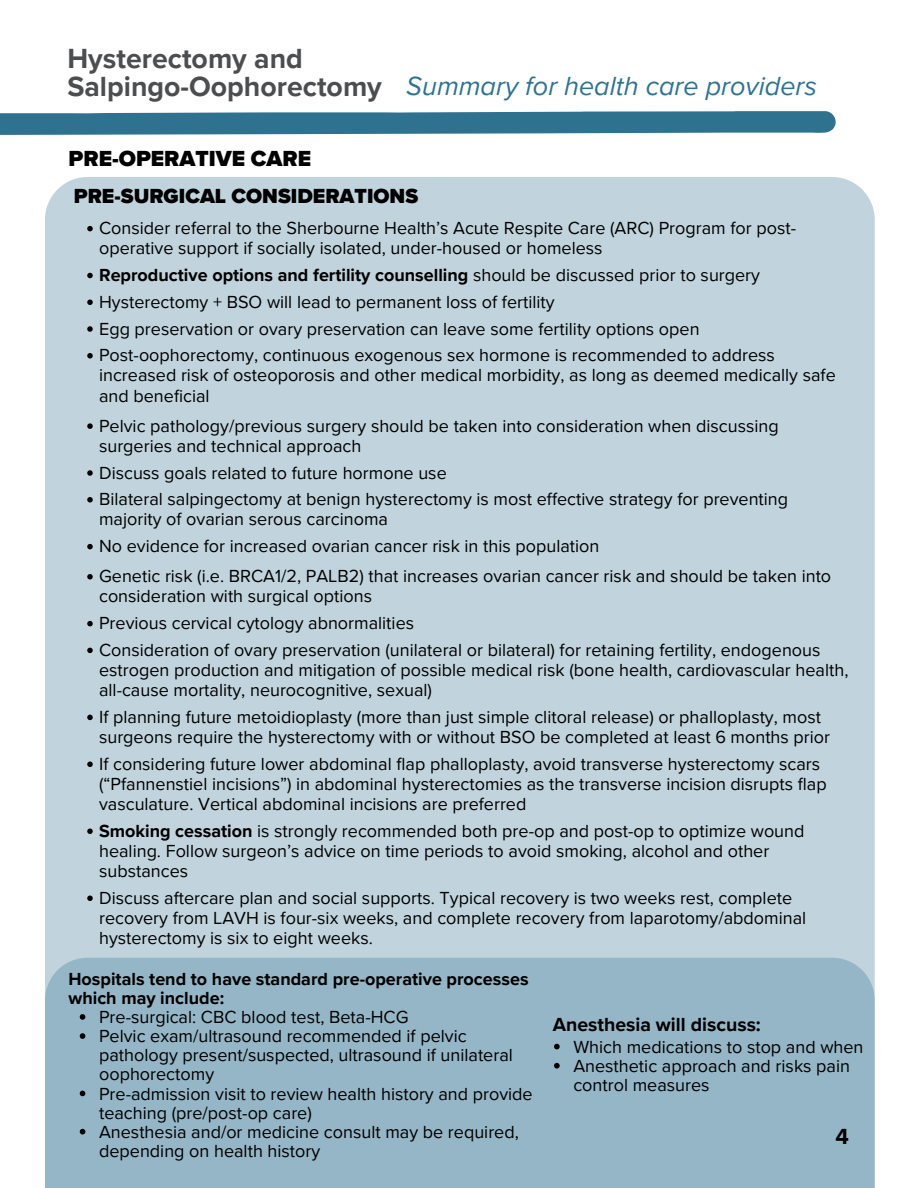
<style>
.page{position:relative;width:918px;height:1188px;background:#fff}
.page>*{position:absolute;margin:0;border:0;box-sizing:border-box;transform-origin:0 0}
.t1{font:700 28.5px/28.2px "Proxima Nova";color:#4c4d4f}
.t2{font:italic 27px "Proxima Nova";color:#2f7290}
.t3{font:900 22.5px "Proxima Nova";color:#000}
.t4{font:700 22.5px "Proxima Nova";color:#000}
.t5{font:900 21px "Proxima Nova";color:#000}
.t6{font:700 19.5px "Proxima Nova";color:#000}
.t7{font:18px/20.1px "Proxima Nova";color:#000}
.t8{font:700 18px/19.2px "Proxima Nova";color:#000}
.s1{font-weight:400}
.s2{font-weight:700}
</style>
<div class="page">
<svg style="left:0;top:111px;width:835px;height:24px;background:#44809b"></svg>
<div style="left:45px;top:177px;width:830px;height:781px;background:#c1d4dd"></div>
<div style="left:45px;top:958px;width:830px;height:230px;background:#95b6c6"></div>
<svg style="left:554px;top:1044px;width:6px;height:5px"></svg>
<svg style="left:554px;top:1063px;width:6px;height:6px"></svg>
<svg style="left:87px;top:226px;width:6px;height:5px"></svg>
<svg style="left:87px;top:273px;width:6px;height:5px"></svg>
<svg style="left:87px;top:300px;width:6px;height:5px"></svg>
<svg style="left:87px;top:326px;width:6px;height:6px"></svg>
<svg style="left:87px;top:353px;width:6px;height:6px"></svg>
<svg style="left:87px;top:423px;width:6px;height:6px"></svg>
<svg style="left:87px;top:470px;width:6px;height:6px"></svg>
<svg style="left:87px;top:497px;width:6px;height:6px"></svg>
<svg style="left:87px;top:544px;width:6px;height:5px"></svg>
<svg style="left:87px;top:574px;width:6px;height:6px"></svg>
<svg style="left:87px;top:621px;width:6px;height:5px"></svg>
<svg style="left:87px;top:648px;width:6px;height:5px"></svg>
<svg style="left:87px;top:715px;width:6px;height:5px"></svg>
<svg style="left:87px;top:762px;width:6px;height:5px"></svg>
<svg style="left:87px;top:829px;width:6px;height:5px"></svg>
<svg style="left:87px;top:896px;width:6px;height:5px"></svg>
<svg style="left:80px;top:1014px;width:5px;height:6px"></svg>
<svg style="left:80px;top:1033px;width:5px;height:6px"></svg>
<svg style="left:80px;top:1091px;width:5px;height:5px"></svg>
<svg style="left:80px;top:1129px;width:5px;height:5px"></svg>
<h1 class="t1" style="left:67px;top:45px;width:316px">Hysterectomy and<br>Salpingo-Oophorectomy</h1>
<p class="t3" style="left:69px;top:145px;width:244px">PRE-OPERATIVE CARE</p>
<h2 class="t2" style="left:406px;top:70px;width:412px">Summary for health care providers</h2>
<p class="t5" style="left:74px;top:184px;width:346px">PRE-SURGICAL CONSIDERATIONS</p>
<p class="t7" style="left:99px;top:218px;width:698px">Consider referral to the Sherbourne Health’s Acute Respite Care (ARC) Program for post&shy;operative support if socially isolated, under-housed or homeless</p>
<p class="t8" style="left:99px;top:266px;width:662px">Reproductive options and fertility counselling <span class="s1">should be discussed prior to surgery</span></p>
<p class="t7" style="left:99px;top:292px;width:457px">Hysterectomy + BSO will lead to permanent loss of fertility</p>
<p class="t7" style="left:99px;top:319px;width:602px">Egg preservation or ovary preservation can leave some fertility options open</p>
<p class="t7" style="left:99px;top:346px;width:738px">Post-oophorectomy, continuous exogenous sex hormone is recommended to address increased risk of osteoporosis and other medical morbidity, as long as deemed medically safe and beneficial</p>
<p class="t7" style="left:99px;top:416px;width:681px">Pelvic pathology/previous surgery should be taken into consideration when discussing surgeries and technical approach</p>
<p class="t7" style="left:99px;top:463px;width:349px">Discuss goals related to future hormone use</p>
<p class="t7" style="left:99px;top:490px;width:691px">Bilateral salpingectomy at benign hysterectomy is most effective strategy for preventing majority of ovarian serous carcinoma</p>
<p class="t7" style="left:99px;top:536px;width:502px">No evidence for increased ovarian cancer risk in this population</p>
<p class="t7" style="left:99px;top:567px;width:734px">Genetic risk (i.e. BRCA1/2, PALB2) that increases ovarian cancer risk and should be taken into consideration with surgical options</p>
<p class="t7" style="left:99px;top:613px;width:317px">Previous cervical cytology abnormalities</p>
<p class="t7" style="left:99px;top:640px;width:751px">Consideration of ovary preservation (unilateral or bilateral) for retaining fertility, endogenous estrogen production and mitigation of possible medical risk (bone health, cardiovascular health, all-cause mortality, neurocognitive, sexual)</p>
<p class="t7" style="left:99px;top:707px;width:733px">If planning future metoidioplasty (more than just simple clitoral release) or phalloplasty, most surgeons require the hysterectomy with or without BSO be completed at least 6 months prior</p>
<p class="t7" style="left:99px;top:754px;width:729px">If considering future lower abdominal flap phalloplasty, avoid transverse hysterectomy scars (“Pfannenstiel incisions”) in abdominal hysterectomies as the transverse incision disrupts flap vasculature. Vertical abdominal incisions are preferred</p>
<h4 class="t7" style="left:99px;top:821px;width:707px"><span class="s2">Smoking cessation</span> is strongly recommended both pre-op and post-op to optimize wound healing. Follow surgeon’s advice on time periods to avoid smoking, alcohol and other substances</h4>
<p class="t7" style="left:99px;top:888px;width:709px">Discuss aftercare plan and social supports. Typical recovery is two weeks rest, complete recovery from LAVH is four-six weeks, and complete recovery from laparotomy/abdominal hysterectomy is six to eight weeks.</p>
<p class="t8" style="left:68px;top:970px;width:462px">Hospitals tend to have standard pre-operative processes which may include:</p>
<p class="t7" style="left:99px;top:1007px;width:311px">Pre-surgical: CBC blood test, Beta-HCG</p>
<p class="t7" style="left:99px;top:1027px;width:415px;line-height:19.2px">Pelvic exam/ultrasound recommended if pelvic pathology present/suspected, ultrasound if unilateral oophorectomy</p>
<h4 class="t7" style="left:99px;top:1084px;width:435px;line-height:19.2px">Pre-admission visit to review health history and provide teaching (pre/post-op care)</h4>
<p class="t7" style="left:99px;top:1123px;width:421px;line-height:19.2px">Anesthesia and/or medicine consult may be required, depending on health history</p>
<h3 class="t6" style="left:553px;top:1013px;width:210px">Anesthesia will discuss:</h3>
<h3 class="t7" style="left:573px;top:1037px;width:292px">Which medications to stop and when</h3>
<p class="t7" style="left:573px;top:1057px;width:278px;line-height:19.2px">Anesthetic approach and risks pain control measures</p>
<p class="t4" style="left:836px;top:1124px;width:15px">4</p>
</div>
